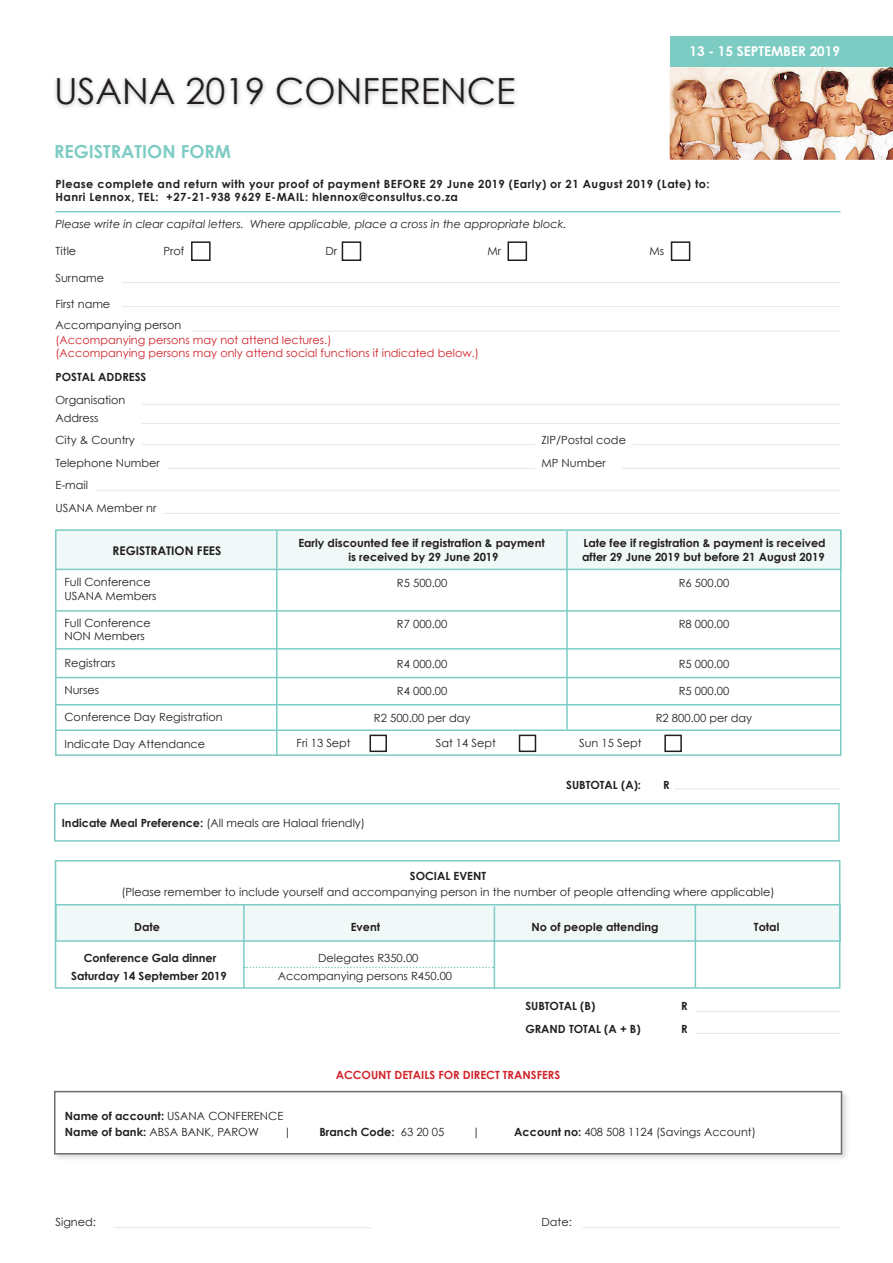
<style>
.page{position:relative;width:893px;height:1263px;background:#fff}
.page>*{position:absolute;margin:0;border:0;box-sizing:border-box;transform-origin:0 0}
.t1{font:36px "Century Gothic";color:#231f20}
.t2{font:700 18px "Century Gothic";color:#7dccc4}
.t3{font:700 13.5px "Century Gothic";color:#fff}
.t4{font:700 12px "Century Gothic";color:#231f20}
.t5{font:11.25px/13.5px "Century Gothic";color:#231f20}
.t6{font:700 11.25px/13.5px "Century Gothic";color:#231f20;text-align:center}
.t7{font:700 11.25px/13.5px "Century Gothic";letter-spacing:.04em;color:#231f20}
.t8{font:11.25px/13.5px "Century Gothic";color:#d1232a}
.t9{font:italic 11.25px "Century Gothic";color:#231f20}
.t10{font:700 11.25px "Century Gothic";color:#d1232a}
.s1{font-weight:700}
.s2{font-weight:400}
</style>
<div class="page">
<div style="left:55px;top:904px;width:786px;height:38px;background:#f1f9f8;border:2px solid #7dccc4"></div>
<div style="left:55px;top:860px;width:785px;height:129px;border:2px solid #7dccc4"></div>
<div style="left:52px;top:1089px;width:798px;height:73px;background:#231f20;opacity:.15"></div>
<div style="left:54px;top:1091px;width:788px;height:63px;background:#fff;border:2px solid #6c6d70"></div>
<img style="left:669px;top:67px;width:224px;height:93px">
<div style="left:670px;top:36px;width:223px;height:31px;background:#7dccc4"></div>
<hr style="left:56px;top:211px;width:784px;height:1px;background:#7dccc4">
<div style="left:191px;top:241px;width:20px;height:20px;border:2px solid #231f20"></div>
<div style="left:342px;top:241px;width:19px;height:20px;border:2px solid #231f20"></div>
<div style="left:507px;top:241px;width:20px;height:20px;border:2px solid #231f20"></div>
<div style="left:671px;top:241px;width:19px;height:20px;border:2px solid #231f20"></div>
<hr style="left:122px;top:282px;width:718px;height:1px;background:#e6e7e9">
<hr style="left:122px;top:306px;width:718px;height:1px;background:#e6e7e9">
<hr style="left:193px;top:331px;width:647px;height:1px;background:#e6e7e9">
<hr style="left:142px;top:423px;width:698px;height:1px;background:#e6e7e9">
<hr style="left:142px;top:404px;width:698px;height:1px;background:#e6e7e9">
<hr style="left:142px;top:444px;width:393px;height:1px;background:#e6e7e9">
<hr style="left:167px;top:468px;width:368px;height:1px;background:#e6e7e9">
<hr style="left:622px;top:468px;width:218px;height:1px;background:#e6e7e9">
<hr style="left:633px;top:444px;width:207px;height:1px;background:#e6e7e9">
<hr style="left:96px;top:490px;width:744px;height:1px;background:#e6e7e9">
<hr style="left:164px;top:513px;width:676px;height:1px;background:#e6e7e9">
<hr style="left:583px;top:1227px;width:257px;height:1px;background:#e6e7e9">
<hr style="left:113px;top:1227px;width:258px;height:1px;background:#e6e7e9">
<hr style="left:696px;top:1033px;width:144px;height:1px;background:#e6e7e9">
<hr style="left:696px;top:1011px;width:144px;height:1px;background:#e6e7e9">
<hr style="left:243px;top:904px;width:2px;height:84px;background:#7dccc4">
<hr style="left:695px;top:904px;width:1px;height:83px;background:#7dccc4">
<hr style="left:494px;top:906px;width:1px;height:83px;background:#7dccc4">
<div style="left:55px;top:529px;width:786px;height:41px;background:#f1f9f8;border:2px solid #7dccc4"></div>
<hr style="left:674px;top:788px;width:165px;height:1px;background:#e6e7e9">
<hr style="left:276px;top:531px;width:2px;height:225px;background:#7dccc4">
<hr style="left:566px;top:531px;width:2px;height:198px;background:#7dccc4">
<hr style="left:56px;top:610px;width:785px;height:2px;background:#7dccc4">
<hr style="left:56px;top:648px;width:785px;height:2px;background:#7dccc4">
<hr style="left:56px;top:677px;width:785px;height:1px;background:#7dccc4">
<hr style="left:56px;top:704px;width:785px;height:1px;background:#7dccc4">
<hr style="left:56px;top:729px;width:785px;height:2px;background:#7dccc4">
<div style="left:369px;top:735px;width:18px;height:17px;border:2px solid #231f20"></div>
<div style="left:519px;top:735px;width:17px;height:17px;border:2px solid #231f20"></div>
<div style="left:664px;top:735px;width:18px;height:17px;border:2px solid #231f20"></div>
<div style="left:54px;top:74px;width:466px;height:37px;background:#231f20;opacity:.3"></div>
<div style="left:54px;top:803px;width:786px;height:39px;border:2px solid #7dccc4"></div>
<svg style="left:245px;top:967px;width:248px;height:1px"></svg>
<h1 class="t1" style="left:54px;top:69px;width:463px">USANA 2019 CONFERENCE</h1>
<h2 class="t2" style="left:54px;top:140px;width:179px">REGISTRATION FORM</h2>
<p class="t3" style="left:689px;top:43px;width:152px">13 - 15 SEPTEMBER 2019</p>
<p class="t7" style="left:56px;top:177px;width:656px">Please complete and return with your proof of payment BEFORE 29 June 2019 (Early) or 21 August 2019 (Late) to:<br>Hanri Lennox, TEL: +27-21-938 9629 E-MAIL: hlennox@consultus.co.za</p>
<p class="t9" style="left:56px;top:217px;width:512px">Please write in clear capital letters. Where applicable, place a cross in the appropriate block.</p>
<p class="t5" style="left:56px;top:244px;width:22px">Title</p>
<p class="t5" style="left:163px;top:244px;width:22px">Prof</p>
<p class="t5" style="left:326px;top:244px;width:13px">Dr</p>
<p class="t5" style="left:488px;top:244px;width:15px">Mr</p>
<p class="t5" style="left:650px;top:244px;width:16px">Ms</p>
<p class="t5" style="left:56px;top:271px;width:50px">Surname</p>
<p class="t5" style="left:56px;top:293px;width:127px;line-height:21px">First name<br>Accompanying person</p>
<p class="t8" style="left:56px;top:333px;width:425px">(Accompanying persons may not attend lectures.)<br>(Accompanying persons may only attend social functions if indicated below.)</p>
<p class="t6" style="left:56px;top:370px;width:92px">POSTAL ADDRESS</p>
<p class="t5" style="left:56px;top:391px;width:71px;line-height:18px">Organisation<br>Address</p>
<p class="t5" style="left:56px;top:433px;width:81px">City &amp; Country</p>
<p class="t5" style="left:541px;top:433px;width:86px">ZIP/Postal code</p>
<p class="t5" style="left:56px;top:456px;width:106px">Telephone Number</p>
<p class="t5" style="left:541px;top:456px;width:66px">MP Number</p>
<p class="t5" style="left:56px;top:474px;width:103px;line-height:22.5px">E-mail<br>USANA Member nr</p>
<p class="t4" style="left:112px;top:543px;width:110px">REGISTRATION FEES</p>
<p class="t6" style="left:298px;top:536px;width:248px">Early discounted fee if registration &amp; payment is received by 29 June 2019</p>
<p class="t6" style="left:582px;top:536px;width:245px;text-align:left">Late fee if registration &amp; payment is received after 29 June 2019 but before 21 August 2019</p>
<p class="t5" style="left:64px;top:575px;width:94px">Full Conference<br>USANA Members</p>
<p class="t5" style="left:64px;top:616px;width:88px">Full Conference<br>NON Members</p>
<p class="t5" style="left:64px;top:656px;width:52px">Registrars</p>
<p class="t5" style="left:64px;top:683px;width:36px">Nurses</p>
<p class="t5" style="left:64px;top:710px;width:160px">Conference Day Registration</p>
<p class="t5" style="left:64px;top:737px;width:142px">Indicate Day Attendance</p>
<p class="t5" style="left:397px;top:576px;width:52px">R5 500.00</p>
<p class="t5" style="left:397px;top:617px;width:52px">R7 000.00</p>
<p class="t5" style="left:397px;top:657px;width:52px">R4 000.00</p>
<p class="t5" style="left:397px;top:684px;width:52px">R4 000.00</p>
<p class="t5" style="left:374px;top:711px;width:98px">R2 500.00 per day</p>
<p class="t5" style="left:679px;top:576px;width:52px">R6 500.00</p>
<p class="t5" style="left:679px;top:617px;width:52px">R8 000.00</p>
<p class="t5" style="left:679px;top:657px;width:52px">R5 000.00</p>
<p class="t5" style="left:679px;top:684px;width:52px">R5 000.00</p>
<p class="t5" style="left:656px;top:711px;width:98px">R2 800.00 per day</p>
<p class="t5" style="left:297px;top:736px;width:56px">Fri 13 Sept</p>
<p class="t5" style="left:436px;top:736px;width:62px">Sat 14 Sept</p>
<p class="t5" style="left:579px;top:736px;width:64px">Sun 15 Sept</p>
<p class="t6" style="left:566px;top:778px;width:76px">SUBTOTAL (A):</p>
<p class="t6" style="left:663px;top:778px;width:8px">R</p>
<p class="t5" style="left:62px;top:816px;width:305px"><span class="s1">Indicate Meal Preference:</span> (All meals are Halaal friendly)</p>
<p class="t6" style="left:410px;top:869px;width:78px">SOCIAL EVENT</p>
<p class="t5" style="left:121px;top:885px;width:655px">(Please remember to include yourself and accompanying person in the number of people attending where applicable)</p>
<p class="t6" style="left:134px;top:920px;width:27px">Date</p>
<p class="t6" style="left:351px;top:920px;width:31px">Event</p>
<p class="t6" style="left:532px;top:920px;width:128px">No of people attending</p>
<p class="t6" style="left:754px;top:920px;width:27px">Total</p>
<p class="t6" style="left:84px;top:951px;width:134px">Conference Gala dinner</p>
<p class="t5" style="left:318px;top:951px;width:102px">Delegates R350.00</p>
<p class="t6" style="left:71px;top:969px;width:157px">Saturday 14 September 2019</p>
<p class="t5" style="left:278px;top:969px;width:176px">Accompanying persons R450.00</p>
<p class="t6" style="left:525px;top:999px;width:71px">SUBTOTAL (B)</p>
<p class="t6" style="left:681px;top:999px;width:8px">R</p>
<p class="t6" style="left:525px;top:1022px;width:117px">GRAND TOTAL (A + B)</p>
<p class="t6" style="left:681px;top:1022px;width:8px">R</p>
<p class="t10" style="left:336px;top:1068px;width:226px">ACCOUNT DETAILS FOR DIRECT TRANSFERS</p>
<p class="t5" style="left:65px;top:1107px;width:220px;line-height:16.5px"><span class="s1">Name of account:</span> USANA CONFERENCE<br><span class="s1">Name of bank:</span> ABSA BANK, PAROW</p>
<p class="t5" style="left:284px;top:1125px;width:9px">|</p>
<p class="t6" style="left:319px;top:1125px;width:127px">Branch Code: <span class="s2">63 20 05</span></p>
<p class="t5" style="left:472px;top:1125px;width:9px">|</p>
<p class="t5" style="left:514px;top:1125px;width:243px"><span class="s1">Account no:</span> 408 508 1124 (Savings Account)</p>
<p class="t5" style="left:56px;top:1215px;width:42px">Signed:</p>
<p class="t5" style="left:542px;top:1215px;width:32px">Date:</p>
</div>
